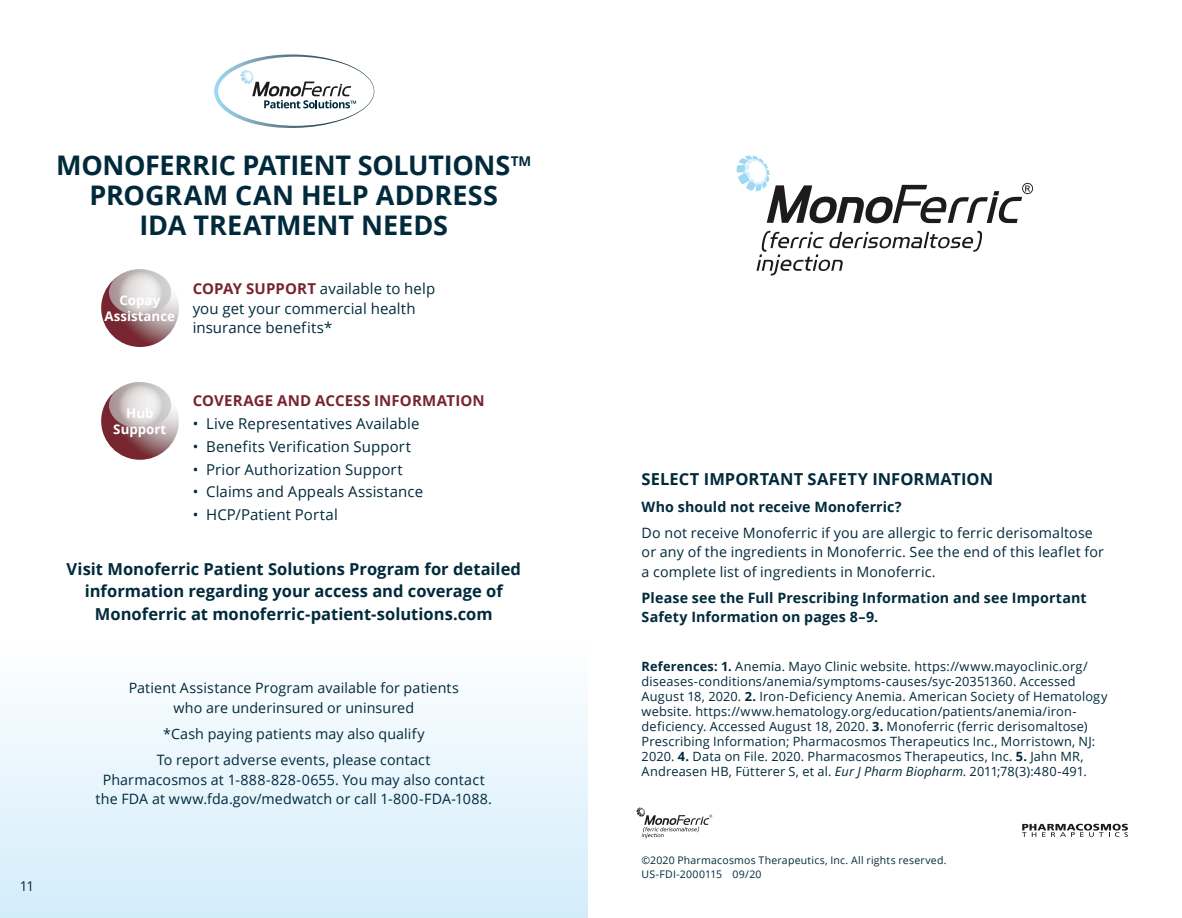
<style>
.page{position:relative;width:1182px;height:918px;background:#fff}
.page>*{position:absolute;margin:0;border:0;box-sizing:border-box;transform-origin:0 0}
.t1{font:700 27px/30px "Open Sans";letter-spacing:-.005em;color:#002a3b;text-align:center}
.t2{font:700 16.5px/22.5px "Open Sans";color:#002a3b;text-align:center}
.t3{font:15px/19.5px "Open Sans";letter-spacing:.005em;color:#002a3b}
.t4{font:700 15px "Open Sans";letter-spacing:.01em;color:#78242f}
.t5{font:14.25px/19.5px "Open Sans";letter-spacing:.01em;color:#002a3b;text-align:center}
.t6{font:700 14.25px/19.5px "Open Sans";letter-spacing:.01em;color:#002a3b}
.t7{font:13.5px "Open Sans";color:#002a3b}
.t8{font:700 13.35px/16px "Open Sans";color:#fff;text-align:center}
.t9{font:12.75px/15px "Open Sans";letter-spacing:.015em;color:#002a3b}
.t10{font:10.5px/13.5px "Open Sans";letter-spacing:.02em;color:#002a3b}
.s1{font-weight:700;color:#78242f}
.s2{font-weight:700}
.s3{font-style:italic}
</style>
<div class="page">
<div style="left:0;top:634px;width:587px;height:284px;background:linear-gradient(to bottom,#fff,#d3edfa)"></div>
<svg style="left:214px;top:54px;width:160px;height:74px"></svg>
<svg style="left:101px;top:269px;width:78px;height:78px;background:#956167"></svg>
<svg style="left:109px;top:269px;width:62px;height:46px;background:#d1c7c8"></svg>
<svg style="left:101px;top:382px;width:78px;height:78px"></svg>
<svg style="left:587px;top:634px;width:1px;height:284px"></svg>
<hr style="left:587px;top:917px;width:594px;height:1px;background:#fff">
<svg style="left:756px;top:231px;width:226px;height:44px"></svg>
<svg style="left:736px;top:156px;width:296px;height:67px"></svg>
<svg style="left:1022px;top:824px;width:105px;height:13px"></svg>
<svg style="left:636px;top:808px;width:76px;height:30px"></svg>
<h1 class="t1" style="left:56px;top:149px;width:476px">MONOFERRIC PATIENT SOLUTIONS<sup>TM<br></sup>PROGRAM CAN HELP ADDRESS<br>IDA TREATMENT NEEDS</h1>
<p class="t8" style="left:105px;top:292px;width:72px">Copay<br>Assistance</p>
<p class="t3" style="left:193px;top:278px;width:244px"><span class="s1">COPAY SUPPORT</span> available to help you get your commercial health insurance benefits*</p>
<p class="t8" style="left:113px;top:405px;width:55px">Hub<br>Support</p>
<p class="t4" style="left:193px;top:390px;width:293px">COVERAGE AND ACCESS INFORMATION</p>
<p class="t3" style="left:193px;top:413px;width:228px">• Live Representatives Available</p>
<p class="t3" style="left:193px;top:436px;width:220px">• Benefits Verification Support</p>
<p class="t3" style="left:193px;top:459px;width:211px">• Prior Authorization Support</p>
<p class="t3" style="left:193px;top:482px;width:232px">• Claims and Appeals Assistance</p>
<p class="t3" style="left:193px;top:504px;width:147px">• HCP/Patient Portal</p>
<p class="t2" style="left:66px;top:557px;width:456px">Visit Monoferric Patient Solutions Program for detailed information regarding your access and coverage of<br>Monoferric at monoferric-patient-solutions.com</p>
<p class="t5" style="left:129px;top:678px;width:331px">Patient Assistance Program available for patients who are underinsured or uninsured</p>
<p class="t5" style="left:157px;top:720px;width:275px;line-height:26.2px">*Cash paying patients may also qualify<br>To report adverse events, please contact</p>
<p class="t5" style="left:96px;top:770px;width:398px">Pharmacosmos at 1-888-828-0655. You may also contact the FDA at www.fda.gov/medwatch or call 1-800-FDA-1088.</p>
<p class="t7" style="left:20px;top:877px;width:16px">11</p>
<p class="t2" style="left:641px;top:468px;width:353px">SELECT IMPORTANT SAFETY INFORMATION</p>
<p class="t6" style="left:641px;top:496px;width:261px">Who should not receive Monoferric?</p>
<p class="t5" style="left:641px;top:522px;width:463px;text-align:left">Do not receive Monoferric if you are allergic to ferric derisomaltose or any of the ingredients in Monoferric. See the end of this leaflet for a complete list of ingredients in Monoferric.</p>
<p class="t6" style="left:641px;top:588px;width:446px">Please see the Full Prescribing Information and see Important<br>Safety Information on pages 8–9.</p>
<p class="t9" style="left:641px;top:659px;width:467px"><span class="s2">References: 1.</span> Anemia. Mayo Clinic website. https://www.mayoclinic.org/ diseases-conditions/anemia/symptoms-causes/syc-20351360. Accessed August 18, 2020. <span class="s2">2.</span> Iron-Deficiency Anemia. American Society of Hematology website. https://www.hematology.org/education/patients/anemia/iron&shy;deficiency. Accessed August 18, 2020. <span class="s2">3.</span> Monoferric (ferric derisomaltose)<br>Prescribing Information; Pharmacosmos Therapeutics Inc., Morristown, NJ:<br>2020. <span class="s2">4.</span> Data on File. 2020. Pharmacosmos Therapeutics, Inc. <span class="s2">5.</span> Jahn MR, Andreasen HB, Fütterer S, et al. <span class="s3">Eur J Pharm Biopharm</span>. 2011;78(3):480-491.</p>
<p class="t10" style="left:641px;top:853px;width:306px">©2020 Pharmacosmos Therapeutics, Inc. All rights reserved.<br>US-FDI-2000115 09/20</p>
</div>
